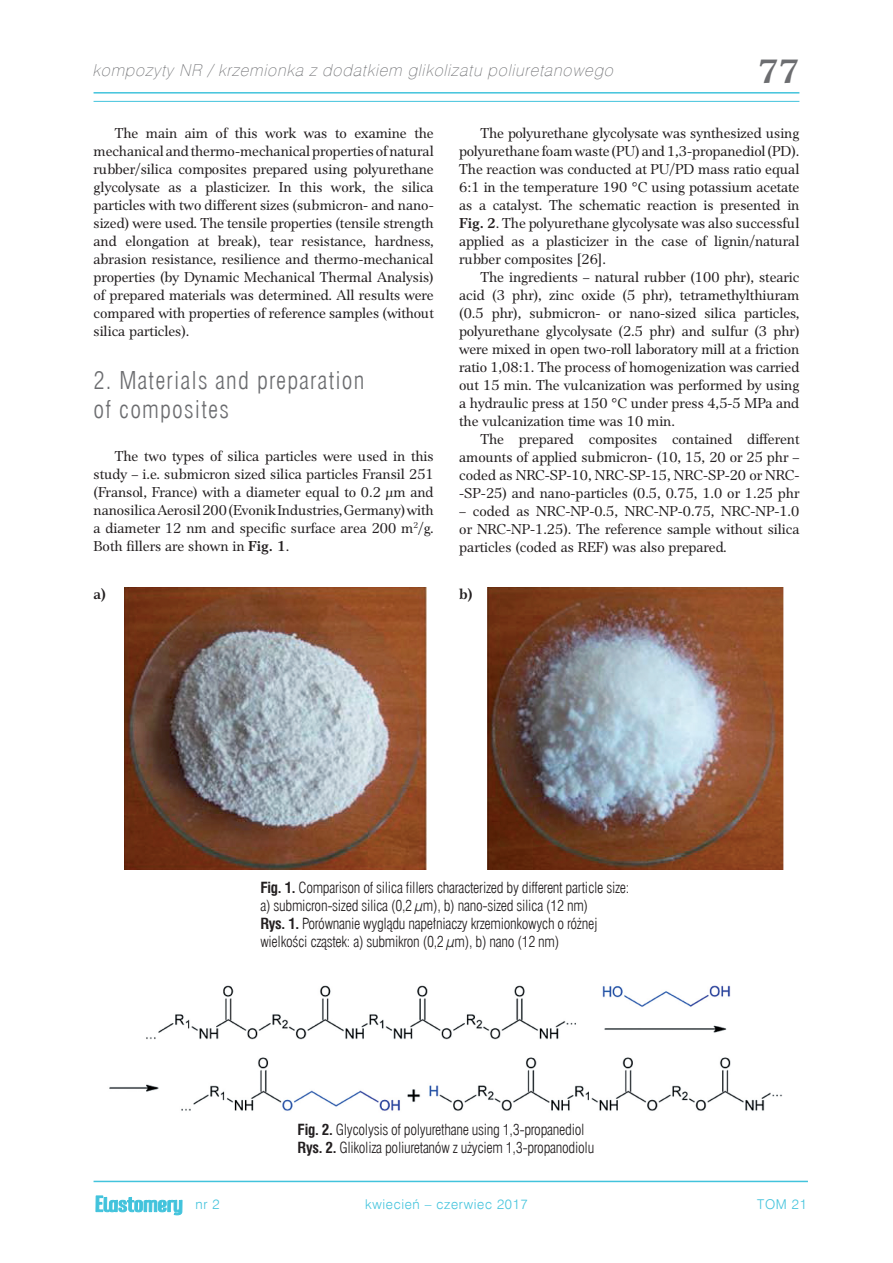
<style>
.page{position:relative;width:893px;height:1263px;background:#fff}
.page>*{position:absolute;margin:0;border:0;box-sizing:border-box;transform-origin:0 0}
.t1{font:700 36px "Platea EFN";color:#6c6d70}
.t2{font:24px/28.8px "Swis 721 Lt Cn EU";letter-spacing:.05em;color:#6c6d70}
.t3{font:italic 16.5px "Swis 721 Th EU";color:#6c6d70}
.t4{font:15px/18px "Platea EFN";color:#231f20;text-align:justify}
.t5{font:15px/18px "Swis 721 Lt Cn EU";letter-spacing:-.02em;color:#231f20}
.t6{font:700 15px "Platea EFN";color:#231f20}
.t7{font:13.5px "Swis 721 Lt EU";letter-spacing:.05em;color:#42c3dc}
.s1{font-weight:700}
.s2{font-family:"Swis 721 Cn EU";font-weight:700}
</style>
<div class="page">
<hr style="left:94px;top:92px;width:705px;height:2px;background:#42c3dc">
<hr style="left:94px;top:101px;width:705px;height:1px;background:#42c3dc">
<svg style="left:95px;top:1195px;width:88px;height:21px"></svg>
<hr style="left:94px;top:1181px;width:714px;height:1px;background:#42c3dc">
<img style="left:488px;top:587px;width:295px;height:283px">
<img style="left:124px;top:587px;width:302px;height:283px">
<img style="left:109px;top:985px;width:674px;height:126px">
<p class="t3" style="left:92px;top:60px;width:526px">kompozyty NR / krzemionka z dodatkiem glikolizatu poliuretanowego</p>
<h1 class="t1" style="left:758px;top:50px;width:43px">77</h1>
<p class="t4" style="left:94px;top:124px;width:342px;text-indent:21px">The main aim of this work was to examine the mechanical and thermo-mechanical properties of natural rubber/silica composites prepared using polyurethane glycolysate as a plasticizer. In this work, the silica particles with two different sizes (submicron- and nano&shy;sized) were used. The tensile properties (tensile strength and elongation at break), tear resistance, hardness, abrasion resistance, resilience and thermo-mechanical properties (by Dynamic Mechanical Thermal Analysis) of prepared materials was determined. All results were compared with properties of reference samples (without silica particles).</p>
<h2 class="t2" style="left:94px;top:367px;width:272px">2. Materials and preparation of composites</h2>
<p class="t4" style="left:94px;top:447px;width:342px;text-indent:21px">The two types of silica particles were used in this study – i.e. submicron sized silica particles Fransil 251 (Fransol, France) with a diameter equal to 0.2 μm and nanosilica Aerosil 200 (Evonik Industries, Germany) with a diameter 12 nm and specific surface area 200 m<sup>2</sup>/g.<br>Both fillers are shown in <span class="s1">Fig. 1</span>.</p>
<p class="t4" style="left:459px;top:124px;width:342px;text-indent:21px">The polyurethane glycolysate was synthesized using polyurethane foam waste (PU) and 1,3-propanediol (PD).<br>The reaction was conducted at PU/PD mass ratio equal 6:1 in the temperature 190 °C using potassium acetate as a catalyst. The schematic reaction is presented in <span class="s1">Fig. 2</span>. The polyurethane glycolysate was also successful applied as a plasticizer in the case of lignin/natural rubber composites [26].</p>
<p class="t4" style="left:459px;top:268px;width:342px;text-indent:21px">The ingredients – natural rubber (100 phr), stearic acid (3 phr), zinc oxide (5 phr), tetramethylthiuram (0.5 phr), submicron- or nano-sized silica particles, polyurethane glycolysate (2.5 phr) and sulfur (3 phr) were mixed in open two-roll laboratory mill at a friction ratio 1,08:1. The process of homogenization was carried out 15 min. The vulcanization was performed by using a hydraulic press at 150 °C under press 4,5-5 MPa and the vulcanization time was 10 min.</p>
<p class="t4" style="left:459px;top:431px;width:342px;text-indent:21px">The prepared composites contained different amounts of applied submicron- (10, 15, 20 or 25 phr – coded as NRC-SP-10, NRC-SP-15, NRC-SP-20 or NRC-‑SP-25) and nano-particles (0.5, 0.75, 1.0 or 1.25 phr</p>
<p class="t4" style="left:459px;top:503px;width:342px">– coded as NRC-NP-0.5, NRC-NP-0.75, NRC-NP-1.0 or NRC-NP-1.25). The reference sample without silica particles (coded as REF) was also prepared.</p>
<p class="t6" style="left:94px;top:585px;width:14px">a)</p>
<p class="t6" style="left:459px;top:585px;width:15px">b)</p>
<p class="t5" style="left:260px;top:879px;width:370px"><span class="s2">Fig. 1.</span> Comparison of silica fillers characterized by different particle size: a) submicron-sized silica (0,2 µm), b) nano-sized silica (12 nm)<br><span class="s2">Rys. 1.</span> Porównanie wyglądu napełniaczy krzemionkowych o różnej wielkości cząstek: a) submikron (0,2 µm), b) nano (12 nm)</p>
<p class="t5" style="left:298px;top:1120px;width:298px"><span class="s2">Fig. 2.</span> Glycolysis of polyurethane using 1,3-propanediol<br><span class="s2">Rys. 2.</span> Glikoliza poliuretanów z użyciem 1,3-propanodiolu</p>
<p class="t7" style="left:195px;top:1196px;width:26px">nr 2</p>
<p class="t7" style="left:365px;top:1196px;width:164px">kwiecień – czerwiec 2017</p>
<p class="t7" style="left:757px;top:1196px;width:51px">TOM 21</p>
</div>
